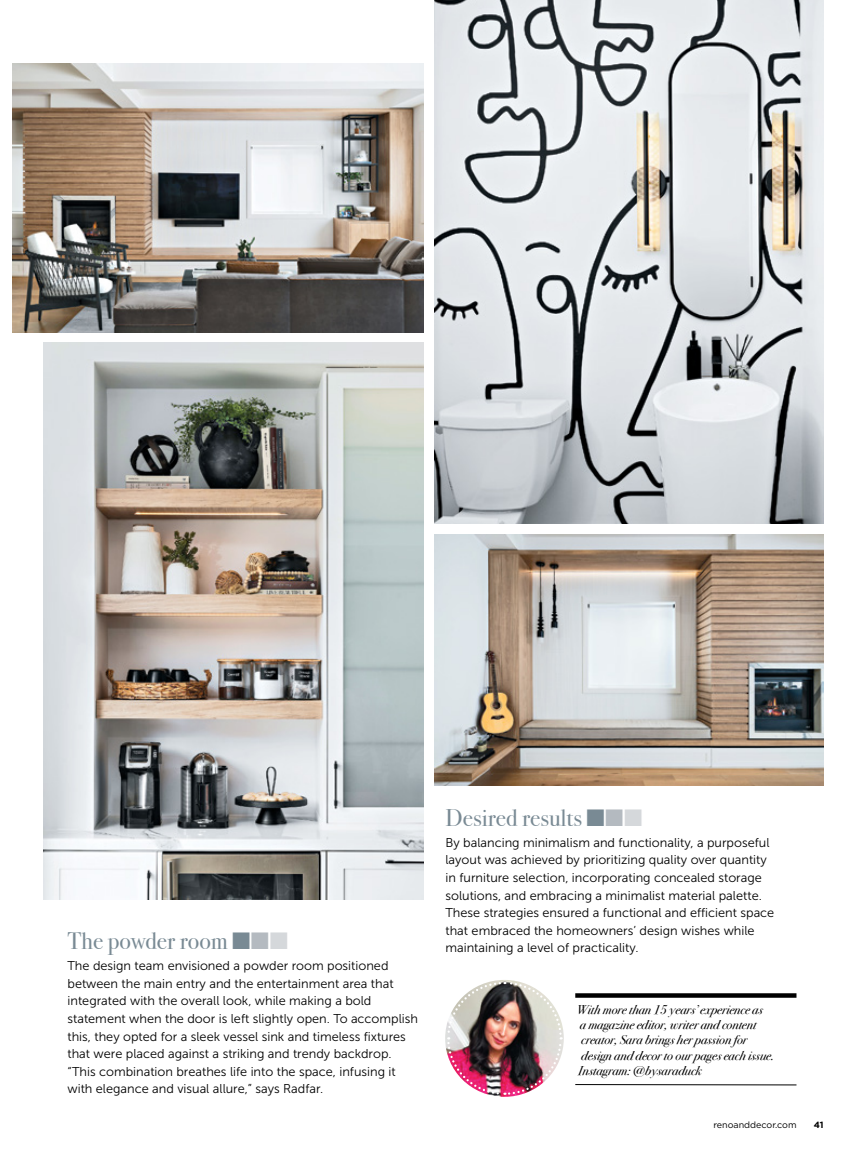
<style>
.page{position:relative;width:864px;height:1161px;background:#fff}
.page>*{position:absolute;margin:0;border:0;box-sizing:border-box;transform-origin:0 0}
.t1{font:24px "Bodoni Svty Two ITCTT";color:#798a94}
.t2{font:12.75px/17.5px "Museo Sans 300";color:#000}
.t3{font:italic 12.75px/15.5px "Bodoni Svty Two ITCTT";color:#000}
.t4{font:9px "Gotham";color:#000}
.t5{font:700 9px "Gotham";color:#000}
.s1{color:#b4bac0}
.s2{color:#d5d8db}
</style>
<div class="page">
<img style="left:445px;top:980px;width:119px;height:117px">
<img style="left:446px;top:981px;width:117px;height:115px">
<hr style="left:575px;top:1084px;width:221px;height:1px;background:#000">
<div style="left:575px;top:993px;width:221px;height:5px;background:#000"></div>
<img style="left:44px;top:343px;width:379px;height:557px">
<img style="left:13px;top:63px;width:410px;height:269px">
<img style="left:434px;top:534px;width:389px;height:252px">
<img style="left:434px;top:0;width:390px;height:523px">
<h1 class="t1" style="left:68px;top:922px;width:222px">The powder room ■<span class="s1">■</span><span class="s2">■</span></h1>
<p class="t2" style="left:68px;top:957px;width:352px">The design team envisioned a powder room positioned between the main entry and the entertainment area that integrated with the overall look, while making a bold statement when the door is left slightly open. To accomplish this, they opted for a sleek vessel sink and timeless fixtures that were placed against a striking and trendy backdrop. “This combination breathes life into the space, infusing it with elegance and visual allure,” says Radfar.</p>
<h1 class="t1" style="left:446px;top:798px;width:198px">Desired results ■<span class="s1">■</span><span class="s2">■</span></h1>
<p class="t2" style="left:446px;top:834px;width:330px">By balancing minimalism and functionality, a purposeful layout was achieved by prioritizing quality over quantity in furniture selection, incorporating concealed storage solutions, and embracing a minimalist material palette.<br>These strategies ensured a functional and efficient space that embraced the homeowners’ design wishes while maintaining a level of practicality.</p>
<p class="t3" style="left:577px;top:1001px;width:199px">With more than 15 years’ experience as<br>a magazine editor, writer and content creator, Sara brings her passion for design and decor to our pages each issue.<br>Instagram: @bysaraduck</p>
<p class="t4" style="left:713px;top:1119px;width:85px">renoanddecor.com</p>
<p class="t5" style="left:814px;top:1119px;width:11px">41</p>
</div>
